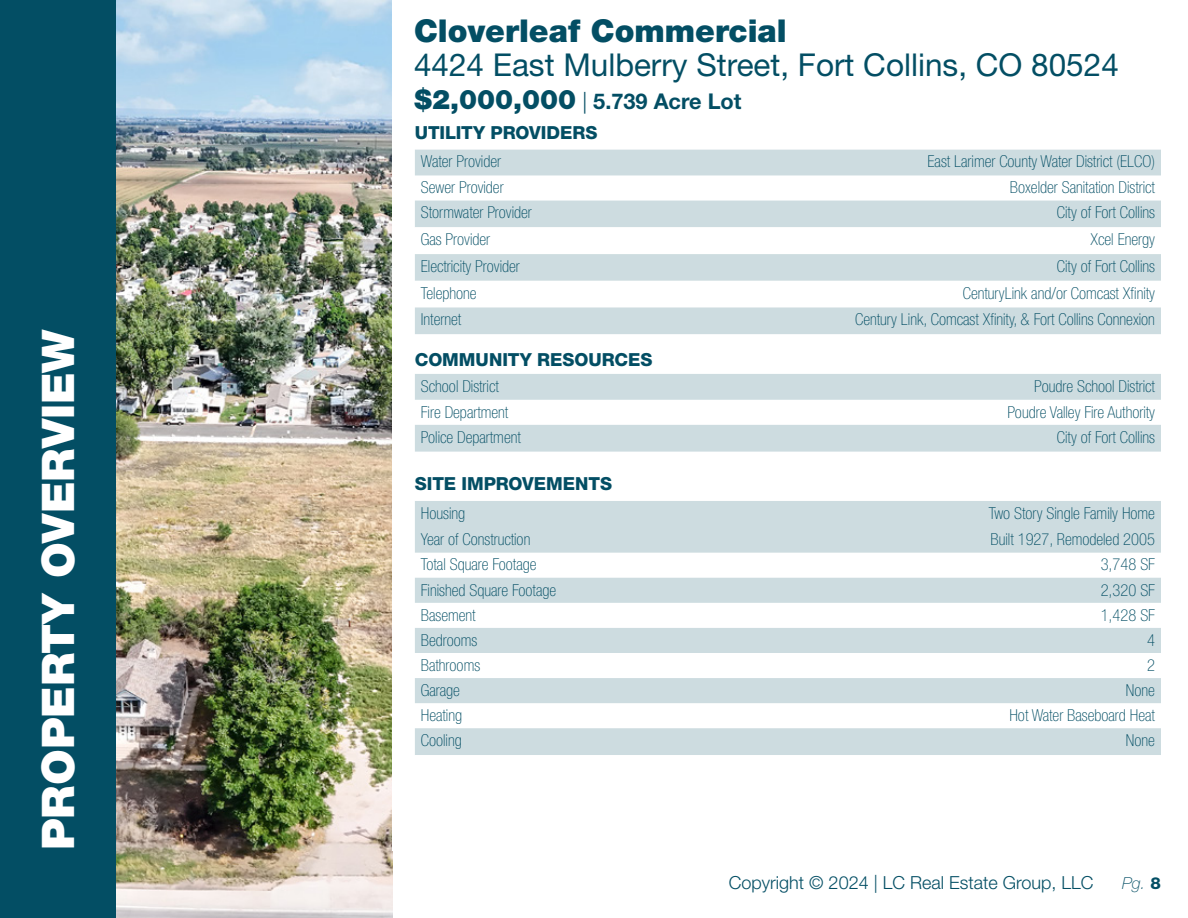
<style>
.page{position:relative;width:1188px;height:918px;background:#fff}
.page>*{position:absolute;margin:0;border:0;box-sizing:border-box;transform-origin:0 0}
.t1{font:900 45px "Helvetica Neue LT Std";color:#fff}
.t2{font:31.5px "Helvetica Neue LT Std";color:#034e64}
.t3{font:900 31.5px "Helvetica Neue LT Std";color:#034e64}
.t4{font:700 21.75px "Helvetica Neue LT Std";color:#034e64}
.t5{font:800 18px "Helvetica Neue LT Std";letter-spacing:-.005em;color:#034e64}
.t6{font:300 18px "Helvetica Neue LT Std";color:#034e64}
.t7{font:100 condensed 16.5px "Helvetica Neue LT Std";color:#034e64}
.t8{font:italic 100 16.5px "Helvetica Neue LT Std";color:#034e64}
.s1{font-weight:900;font-size:27px}
.s2{font-weight:300}
.s3{font-weight:800;font-style:normal}
</style>
<div class="page">
<div style="left:0;top:0;width:117px;height:918px;background:#034e64"></div>
<img style="left:117px;top:1px;width:275px;height:917px">
<svg style="left:415px;top:150px;width:746px;height:77px;fill:#cddce0"></svg>
<div style="left:415px;top:254px;width:746px;height:27px;background:#cddce0"></div>
<div style="left:415px;top:307px;width:746px;height:27px;background:#cddce0"></div>
<svg style="left:415px;top:374px;width:746px;height:78px;fill:#cddce0"></svg>
<svg style="left:415px;top:501px;width:746px;height:254px"></svg>
<div style="left:415px;top:578px;width:746px;height:25px;background:#cddce0"></div>
<svg style="left:415px;top:628px;width:746px;height:75px;fill:#cddce0"></svg>
<h1 class="t1" style="left:31px;top:850px;width:523px;rotate:-90deg">PROPERTY OVERVIEW</h1>
<h2 class="t3" style="left:414px;top:12px;width:374px">Cloverleaf Commercial</h2>
<h2 class="t2" style="left:414px;top:46px;width:706px">4424 East Mulberry Street, Fort Collins, CO 80524</h2>
<h3 class="t4" style="left:414px;top:88px;width:329px"><span class="s1">$2,000,000</span> <span class="s2">|</span> 5.739 Acre Lot</h3>
<p class="t5" style="left:415px;top:121px;width:184px">UTILITY PROVIDERS</p>
<p class="t7" style="left:421px;top:152px;width:82px">Water Provider</p>
<p class="t7" style="left:928px;top:152px;width:229px">East Larimer County Water District (ELCO)</p>
<p class="t7" style="left:421px;top:178px;width:84px">Sewer Provider</p>
<p class="t7" style="left:1010px;top:178px;width:147px">Boxelder Sanitation District</p>
<p class="t7" style="left:421px;top:203px;width:113px">Stormwater Provider</p>
<p class="t7" style="left:1057px;top:203px;width:100px">City of Fort Collins</p>
<p class="t7" style="left:421px;top:230px;width:71px">Gas Provider</p>
<p class="t7" style="left:1091px;top:230px;width:66px">Xcel Energy</p>
<p class="t7" style="left:421px;top:257px;width:100px">Electricity Provider</p>
<p class="t7" style="left:1057px;top:257px;width:100px">City of Fort Collins</p>
<p class="t7" style="left:421px;top:284px;width:57px">Telephone</p>
<p class="t7" style="left:963px;top:284px;width:194px">CenturyLink and/or Comcast Xfinity</p>
<p class="t7" style="left:421px;top:310px;width:42px">Internet</p>
<p class="t7" style="left:855px;top:310px;width:301px">Century Link, Comcast Xfinity, &amp; Fort Collins Connexion</p>
<p class="t5" style="left:415px;top:349px;width:239px">COMMUNITY RESOURCES</p>
<p class="t7" style="left:421px;top:377px;width:79px">School District</p>
<p class="t7" style="left:1034px;top:377px;width:122px">Poudre School District</p>
<p class="t7" style="left:421px;top:402px;width:89px">Fire Department</p>
<p class="t7" style="left:1008px;top:402px;width:149px">Poudre Valley Fire Authority</p>
<p class="t7" style="left:421px;top:428px;width:101px">Police Department</p>
<p class="t7" style="left:1057px;top:428px;width:100px">City of Fort Collins</p>
<p class="t5" style="left:415px;top:473px;width:199px">SITE IMPROVEMENTS</p>
<p class="t7" style="left:421px;top:504px;width:46px">Housing</p>
<p class="t7" style="left:989px;top:504px;width:168px">Two Story Single Family Home</p>
<p class="t7" style="left:421px;top:530px;width:111px">Year of Construction</p>
<p class="t7" style="left:991px;top:530px;width:166px">Built 1927, Remodeled 2005</p>
<p class="t7" style="left:421px;top:555px;width:117px">Total Square Footage</p>
<p class="t7" style="left:1101px;top:555px;width:56px">3,748 SF</p>
<p class="t7" style="left:421px;top:580px;width:137px">Finished Square Footage</p>
<p class="t7" style="left:1101px;top:580px;width:56px">2,320 SF</p>
<p class="t7" style="left:421px;top:606px;width:56px">Basement</p>
<p class="t7" style="left:1101px;top:606px;width:56px">1,428 SF</p>
<p class="t7" style="left:421px;top:631px;width:58px">Bedrooms</p>
<p class="t7" style="left:1147px;top:631px;width:9px">4</p>
<p class="t7" style="left:421px;top:656px;width:61px">Bathrooms</p>
<p class="t7" style="left:1147px;top:656px;width:9px">2</p>
<p class="t7" style="left:421px;top:681px;width:41px">Garage</p>
<p class="t7" style="left:1126px;top:681px;width:31px">None</p>
<p class="t7" style="left:421px;top:706px;width:43px">Heating</p>
<p class="t7" style="left:1009px;top:706px;width:147px">Hot Water Baseboard Heat</p>
<p class="t7" style="left:421px;top:731px;width:42px">Cooling</p>
<p class="t7" style="left:1126px;top:731px;width:31px">None</p>
<p class="t6" style="left:729px;top:872px;width:366px">Copyright © 2024 | LC Real Estate Group, LLC</p>
<p class="t8" style="left:1122px;top:874px;width:40px">Pg. <span class="s3">8</span></p>
</div>
